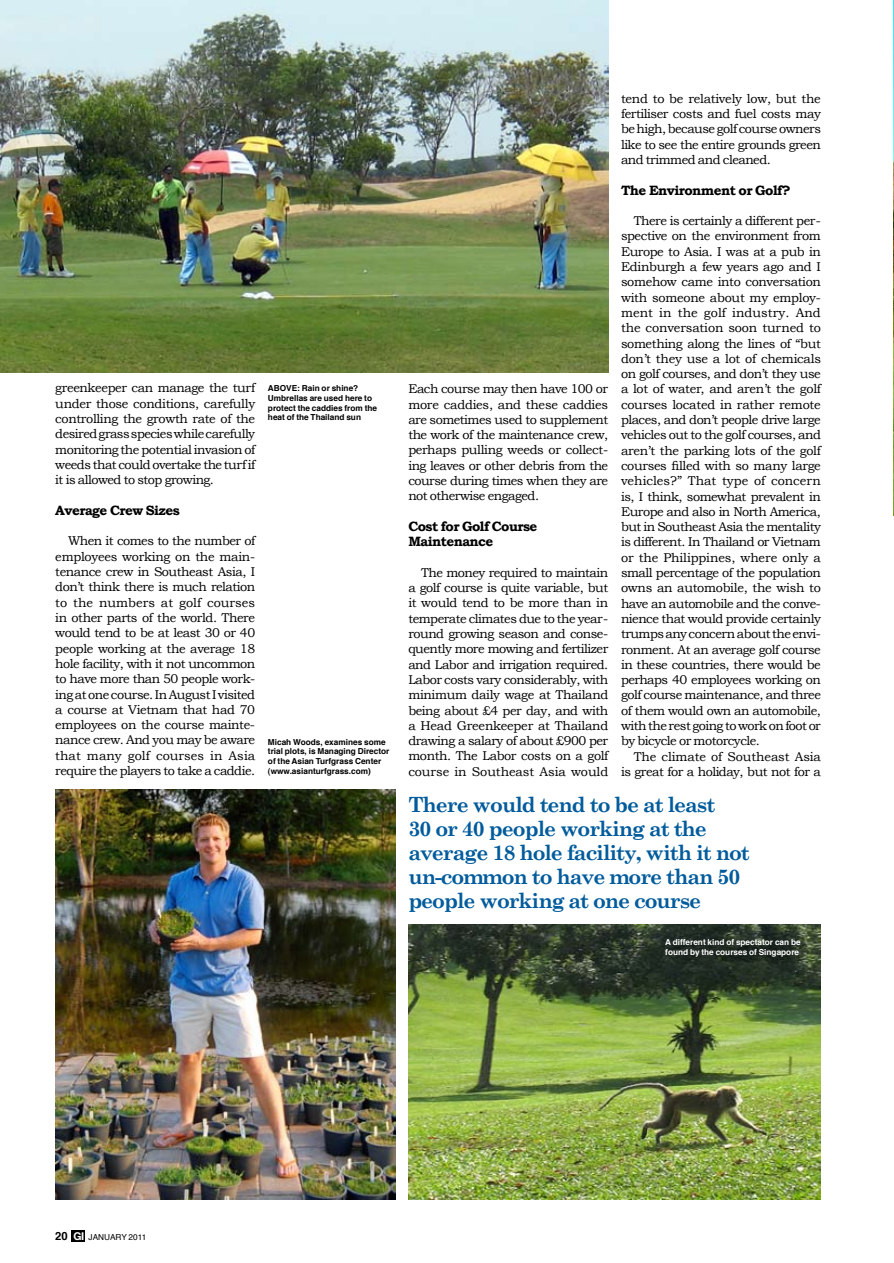
<style>
.page{position:relative;width:894px;height:1263px;background:#fff}
.page>*{position:absolute;margin:0;border:0;box-sizing:border-box;transform-origin:0 0}
.t1{font:700 21px/24px "Century Schoolbook";letter-spacing:-.05em;color:#005b9c}
.t2{font:700 13.5px/15.3px "Bookman Old Style";letter-spacing:-.04em;color:#000}
.t3{font:12.75px/15.3px "Bookman Old Style";letter-spacing:-.04em;color:#000;text-align:justify}
.t4{font:12.75px/15.3px "Bookman Old Style";letter-spacing:-.01em;color:#000;text-align:right}
.t5{font:700 8.25px/9.8px "Helvetica";color:#000}
.t6{font:700 8.25px/9.8px "Helvetica";color:#fff}
.t7{font:8.25px "Helvetica";color:#000}
.s1{font-weight:700;font-size:11.25px}
.s2{font-family:"Helvetica Neue";font-weight:700;font-size:10.8px;color:#fff}
</style>
<div class="page">
<img style="left:893px;top:0;width:1px;height:516px">
<div style="left:71px;top:1230px;width:14px;height:11px;background:#000"></div>
<img style="left:0;top:0;width:608px;height:373px">
<img style="left:55px;top:789px;width:340px;height:410px">
<img style="left:408px;top:924px;width:413px;height:275px">
<div style="left:659px;top:934px;width:151px;height:32px;background:#000;opacity:.75"></div>
<p class="t3" style="left:55px;top:380px;width:201px">greenkeeper can manage the turf under those conditions, carefully controlling the growth rate of the desired grass species while carefully monitoring the potential invasion of weeds that could overtake the turf if it is allowed to stop growing.</p>
<p class="t2" style="left:55px;top:502px;width:126px">Average Crew Sizes</p>
<p class="t3" style="left:55px;top:533px;width:201px;text-indent:13px">When it comes to the number of employees working on the main&shy;tenance crew in Southeast Asia, I don’t think there is much relation to the numbers at golf courses in other parts of the world. There would tend to be at least 30 or 40 people working at the average 18 hole facility, with it not uncommon to have more than 50 people work&shy;ing at one course. In August I visited a course at Vietnam that had 70 employees on the course mainte&shy;nance crew. And you may be aware that many golf courses in Asia require the players to take a caddie.</p>
<p class="t5" style="left:268px;top:383px;width:111px">ABOVE: Rain or shine?<br>Umbrellas are used here to protect the caddies from the heat of the Thailand sun</p>
<p class="t5" style="left:268px;top:737px;width:123px">Micah Woods, examines some trial plots, is Managing Director of the Asian Turfgrass Center (www.asianturfgrass.com)</p>
<p class="t3" style="left:621px;top:91px;width:201px">tend to be relatively low, but the fertiliser costs and fuel costs may be high, because golf course owners like to see the entire grounds green and trimmed and cleaned.</p>
<p class="t2" style="left:621px;top:182px;width:171px">The Environment or Golf?</p>
<p class="t3" style="left:621px;top:213px;width:201px;text-indent:13px">There is certainly a different per&shy;spective on the environment from Europe to Asia. I was at a pub in Edinburgh a few years ago and I somehow came into conversation with someone about my employ&shy;ment in the golf industry. And the conversation soon turned to something along the lines of “but don’t they use a lot of chemicals on golf courses, and don’t they use a lot of water, and aren’t the golf courses located in rather remote places, and don’t people drive large vehicles out to the golf courses, and aren’t the parking lots of the golf courses filled with so many large vehicles?” That type of concern is, I think, somewhat prevalent in Europe and also in North America, but in Southeast Asia the mentality is different. In Thailand or Vietnam or the Philippines, where only a small percentage of the population owns an automobile, the wish to have an automobile and the conve&shy;nience that would provide certainly trumps any concern about the envi&shy;ronment. At an average golf course in these countries, there would be perhaps 40 employees working on golf course maintenance, and three of them would own an automobile, with the rest going to work on foot or by bicycle or motorcycle.</p>
<p class="t4" style="left:621px;top:749px;width:201px">The climate of Southeast Asia is great for a holiday, but not for a</p>
<p class="t3" style="left:408px;top:381px;width:201px">Each course may then have 100 or more caddies, and these caddies are sometimes used to supplement the work of the maintenance crew, perhaps pulling weeds or collect&shy;ing leaves or other debris from the course during times when they are not otherwise engaged.</p>
<p class="t2" style="left:408px;top:518px;width:131px">Cost for Golf Course<br>Maintenance</p>
<p class="t3" style="left:408px;top:565px;width:201px;text-indent:13px">The money required to maintain a golf course is quite variable, but it would tend to be more than in temperate climates due to the year&shy;round growing season and conse&shy;quently more mowing and fertilizer and Labor and irrigation required.<br>Labor costs vary considerably, with minimum daily wage at Thailand being about £4 per day, and with a Head Greenkeeper at Thailand drawing a salary of about £900 per month. The Labor costs on a golf course in Southeast Asia would</p>
<h1 class="t1" style="left:408px;top:792px;width:343px">There would tend to be at least<br>30 or 40 people working at the average 18 hole facility, with it not un-common to have more than 50 people working at one course</h1>
<p class="t6" style="left:665px;top:937px;width:137px">A different kind of spectator can be found by the courses of Singapore</p>
<p class="t7" style="left:55px;top:1231px;width:93px"><span class="s1">20</span> <span class="s2">GI</span> JANUARY 2011</p>
</div>
